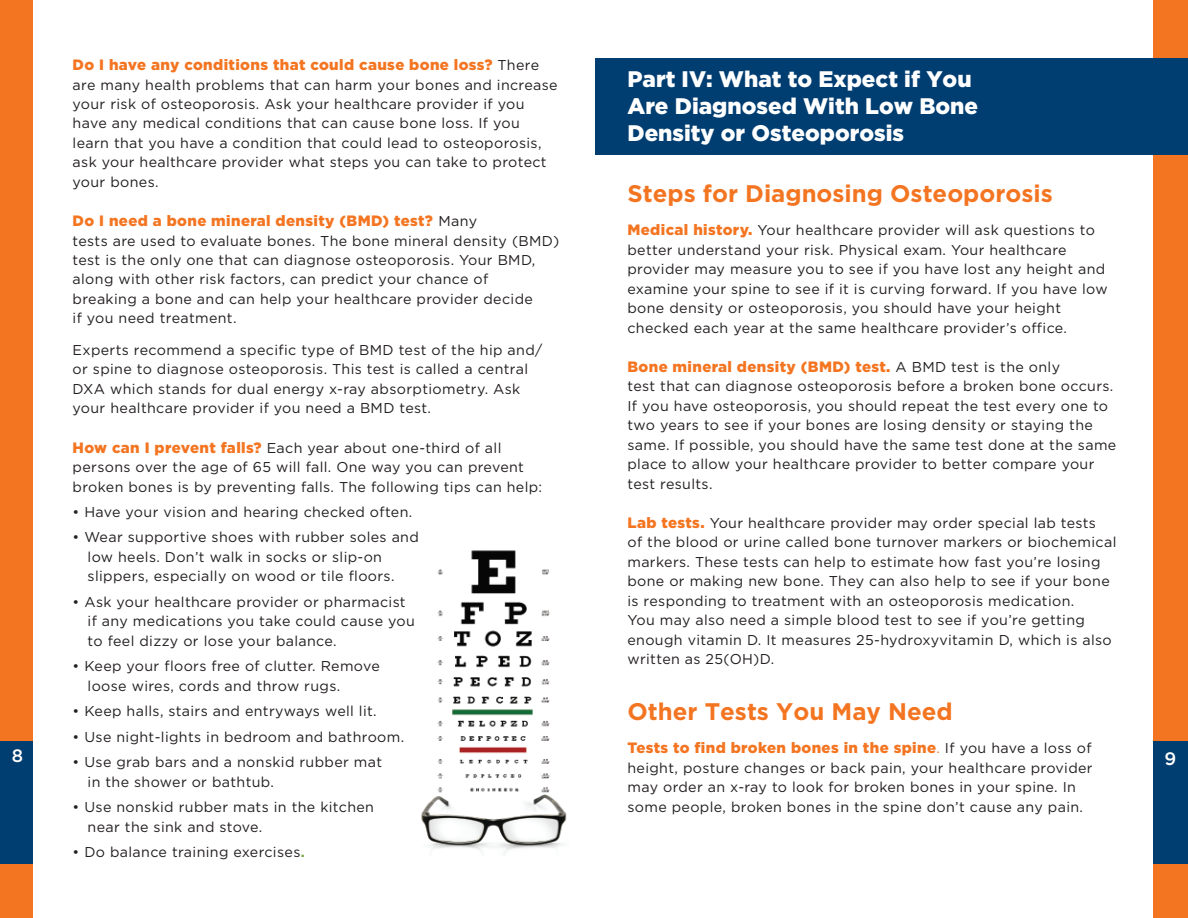
<style>
.page{position:relative;width:1188px;height:918px;background:#fff}
.page>*{position:absolute;margin:0;border:0;box-sizing:border-box;transform-origin:0 0}
.t1{font:700 24px "Gotham";color:#f47521}
.t2{font:900 22.5px/27px "Gotham";color:#fff}
.t3{font:500 18px "Gotham";color:#fff}
.t4{font:900 15px "Gotham";letter-spacing:.025em;color:#f47521}
.t5{font:14.25px/19.5px "Gotham";letter-spacing:.025em;color:#231f20}
.s1{font-weight:400;font-size:14.25px;color:#231f20}
.s2{font-weight:900;font-size:15px;color:#f47521}
.s3{font-weight:700;color:#77a23f}
.s4{font-weight:400;font-size:14.25px}
</style>
<div class="page">
<div style="left:0;top:0;width:33px;height:918px;background:#f47521"></div>
<div style="left:0;top:742px;width:33px;height:122px;background:#003d71"></div>
<img style="left:421px;top:550px;width:146px;height:304px">
<div style="left:1154px;top:0;width:34px;height:918px;background:#f47521"></div>
<div style="left:1154px;top:742px;width:34px;height:122px;background:#003d71"></div>
<div style="left:596px;top:58px;width:592px;height:97px;background:#003d71"></div>
<p class="t4" style="left:73px;top:56px;width:468px">Do I have any conditions that could cause bone loss? <span class="s1">There</span></p>
<p class="t5" style="left:73px;top:74px;width:487px">are many health problems that can harm your bones and increase your risk of osteoporosis. Ask your healthcare provider if you have any medical conditions that can cause bone loss. If you learn that you have a condition that could lead to osteoporosis, ask your healthcare provider what steps you can take to protect your bones.</p>
<p class="t4" style="left:73px;top:212px;width:406px">Do I need a bone mineral density (BMD) test? <span class="s1">Many</span></p>
<p class="t5" style="left:73px;top:230px;width:488px">tests are used to evaluate bones. The bone mineral density (BMD) test is the only one that can diagnose osteoporosis. Your BMD, along with other risk factors, can predict your chance of<br>breaking a bone and can help your healthcare provider decide<br>if you need treatment.</p>
<p class="t5" style="left:73px;top:340px;width:472px">Experts recommend a specific type of BMD test of the hip and/ or spine to diagnose osteoporosis. This test is called a central DXA which stands for dual energy x-ray absorptiometry. Ask your healthcare provider if you need a BMD test.</p>
<p class="t5" style="left:73px;top:437px;width:471px"><span class="s2">How can I prevent falls?</span> Each year about one-third of all persons over the age of 65 will fall. One way you can prevent broken bones is by preventing falls. The following tips can help:</p>
<p class="t5" style="left:73px;top:502px;width:341px">• Have your vision and hearing checked often.</p>
<p class="t5" style="left:88px;top:527px;width:333px;text-indent:-15px">• Wear supportive shoes with rubber soles and low heels. Don’t walk in socks or slip-on slippers, especially on wood or tile floors.</p>
<p class="t5" style="left:88px;top:592px;width:329px;text-indent:-15px">• Ask your healthcare provider or pharmacist if any medications you take could cause you to feel dizzy or lose your balance.</p>
<p class="t5" style="left:88px;top:656px;width:294px;text-indent:-15px">• Keep your floors free of clutter. Remove loose wires, cords and throw rugs.</p>
<p class="t5" style="left:73px;top:701px;width:306px">• Keep halls, stairs and entryways well lit.</p>
<p class="t5" style="left:73px;top:727px;width:333px">• Use night-lights in bedroom and bathroom.</p>
<p class="t5" style="left:88px;top:752px;width:296px;text-indent:-15px">• Use grab bars and a nonskid rubber mat in the shower or bathtub.</p>
<p class="t5" style="left:88px;top:797px;width:288px;text-indent:-15px">• Use nonskid rubber mats in the kitchen near the sink and stove.</p>
<p class="t5" style="left:73px;top:842px;width:234px">• Do balance training exercises<span class="s3">.</span></p>
<h2 class="t2" style="left:627px;top:65px;width:352px">Part IV: What to Expect if You<br>Are Diagnosed With Low Bone<br>Density or Osteoporosis</h2>
<h1 class="t1" style="left:627px;top:180px;width:427px">Steps for Diagnosing Osteoporosis</h1>
<p class="t5" style="left:627px;top:220px;width:482px"><span class="s2">Medical history.</span> Your healthcare provider will ask questions to better understand your risk. Physical exam. Your healthcare provider may measure you to see if you have lost any height and examine your spine to see if it is curving forward. If you have low bone density or osteoporosis, you should have your height checked each year at the same healthcare provider’s office.</p>
<p class="t4" style="left:627px;top:358px;width:434px">Bone mineral density (BMD) test. <span class="s1">A BMD test is the only</span></p>
<p class="t5" style="left:627px;top:376px;width:490px">test that can diagnose osteoporosis before a broken bone occurs.<br>If you have osteoporosis, you should repeat the test every one to two years to see if your bones are losing density or staying the same. If possible, you should have the same test done at the same place to allow your healthcare provider to better compare your test results.</p>
<p class="t5" style="left:627px;top:513px;width:491px"><span class="s2">Lab tests.</span> Your healthcare provider may order special lab tests<br>of the blood or urine called bone turnover markers or biochemical markers. These tests can help to estimate how fast you’re losing bone or making new bone. They can also help to see if your bone is responding to treatment with an osteoporosis medication.<br>You may also need a simple blood test to see if you’re getting enough vitamin D. It measures 25-hydroxyvitamin D, which is also written as 25(OH)D.</p>
<h1 class="t1" style="left:627px;top:698px;width:327px">Other Tests You May Need</h1>
<p class="t4" style="left:627px;top:739px;width:466px">Tests to find broken bones in the spine<span class="s4">.</span> <span class="s1">If you have a loss of</span></p>
<p class="t5" style="left:627px;top:758px;width:467px">height, posture changes or back pain, your healthcare provider may order an x-ray to look for broken bones in your spine. In some people, broken bones in the spine don’t cause any pain.</p>
<p class="t3" style="left:12px;top:745px;width:13px">8</p>
<p class="t3" style="left:1164px;top:749px;width:13px">9</p>
</div>
